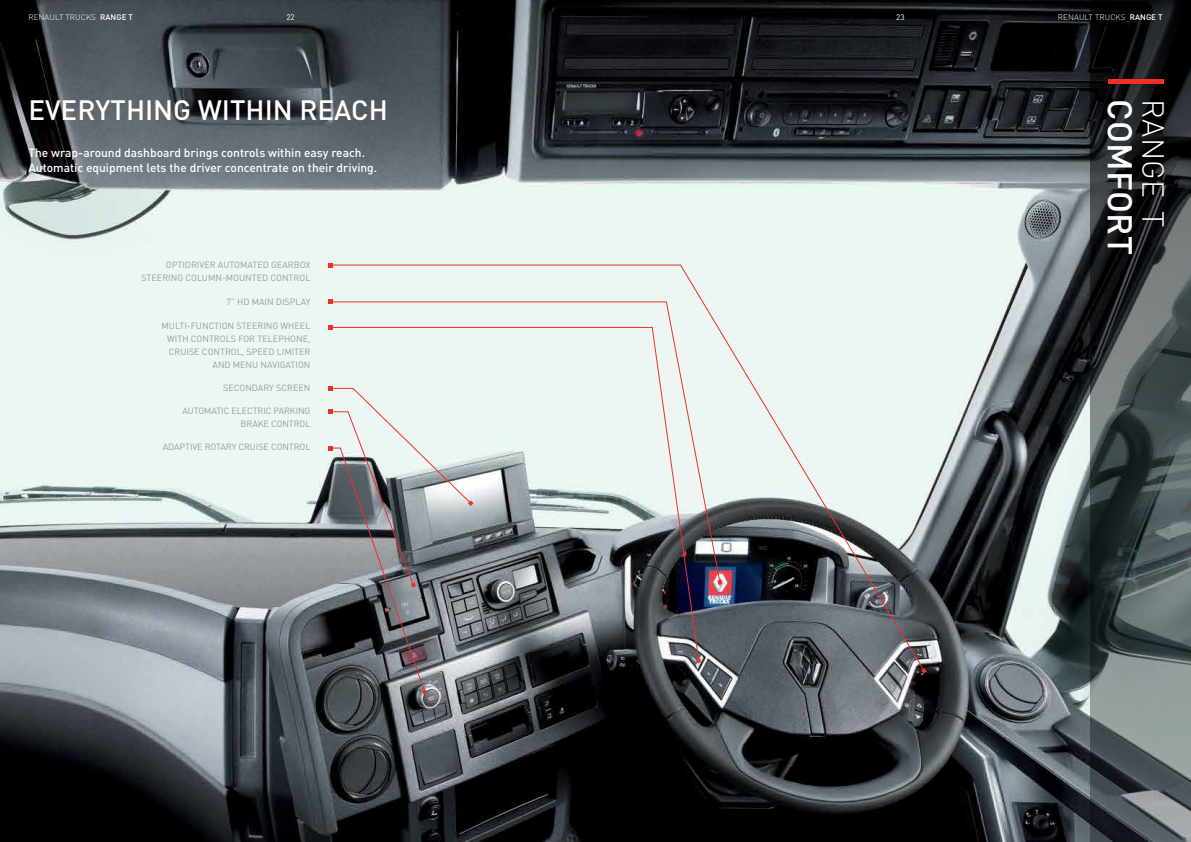
<style>
.page{position:relative;width:1191px;height:842px;background:#fff}
.page>*{position:absolute;margin:0;border:0;box-sizing:border-box;transform-origin:0 0}
.t1{font:500 34px "DIN Pro";letter-spacing:.01em;color:#fff}
.t2{font:300 30.1px "DIN Pro";letter-spacing:.01em;color:#fff}
.t3{font:500 27.7px "DIN Pro";color:#fff}
.t4{font:500 12px/15px "DIN Pro";color:#fff}
.t5{font:9px/13px "DIN Pro";color:#949ca1;text-align:right}
.t6{font:300 8px "DIN Pro";letter-spacing:.01em;color:#fff}
.t7{font:8px "DIN Pro";color:#fff}
.s1{color:#ee3124}
.s2{font-weight:500}
</style>
<div class="page">
<img style="left:0;top:0;width:1090px;height:842px">
<svg style="left:1090px;top:0;width:101px;height:842px;background:#3f4648"></svg>
<div style="left:1108px;top:79px;width:56px;height:5px;background:#ee3124"></div>
<svg style="left:329px;top:264px;width:596px;height:408px;background:#b5bcbc"></svg>
<svg style="left:921px;top:668px;width:6px;height:6px"></svg>
<svg style="left:328px;top:263px;width:4px;height:4px"></svg>
<svg style="left:329px;top:301px;width:392px;height:282px;background:#dee1df"></svg>
<svg style="left:717px;top:580px;width:5px;height:4px"></svg>
<svg style="left:328px;top:300px;width:4px;height:4px"></svg>
<svg style="left:329px;top:326px;width:371px;height:336px;background:#b2b9b9"></svg>
<svg style="left:696px;top:658px;width:5px;height:5px"></svg>
<svg style="left:328px;top:325px;width:4px;height:4px"></svg>
<svg style="left:328px;top:386px;width:145px;height:308px;background:#919598"></svg>
<p class="t6" style="left:28px;top:12px;width:7px">RENA</p>
<p class="t6" style="left:49px;top:12px;width:85px">ULT TRUCKS<span class="s1">_</span><span class="s2">RANGE T</span></p>
<p class="t7" style="left:286px;top:12px;width:10px">22</p>
<p class="t7" style="left:896px;top:12px;width:10px">23</p>
<p class="t6" style="left:1058px;top:12px;width:7px">RENA</p>
<p class="t6" style="left:1079px;top:12px;width:85px">ULT TRUCKS<span class="s1">_</span><span class="s2">RANGE T</span></p>
<h3 class="t3" style="left:28px;top:92px;width:361px">EVERYTHING WITHIN REACH</h3>
<h3 class="t4" style="left:28px;top:144px;width:350px">The wrap-around dashboard brings controls within easy reach.<br>Automatic equipment lets the driver concentrate on their driving.</h3>
<p class="t5" style="left:141px;top:258px;width:171px">OPTIDRIVER AUTOMATED GEARBOX<br>STEERING COLUMN-MOUNTED CONTROL</p>
<p class="t5" style="left:226px;top:295px;width:86px">7” HD MAIN DISPLAY</p>
<p class="t5" style="left:161px;top:319px;width:150px">MULTI-FUNCTION STEERING WHEEL<br>WITH CONTROLS FOR TELEPHONE,<br>CRUISE CONTROL, SPEED LIMITER<br>AND MENU NAVIGATION</p>
<p class="t5" style="left:223px;top:381px;width:89px">SECONDARY SCREEN</p>
<p class="t5" style="left:182px;top:404px;width:130px">AUTOMATIC ELECTRIC PARKING<br>BRAKE CONTROL</p>
<p class="t5" style="left:163px;top:440px;width:149px">ADAPTIVE ROTARY CRUISE CONTROL</p>
<h1 class="t1" style="left:1143px;top:99px;width:157px;rotate:90deg">COMFORT</h1>
<h2 class="t2" style="left:1173px;top:99px;width:130px;rotate:90deg">RANGE T</h2>
</div>
